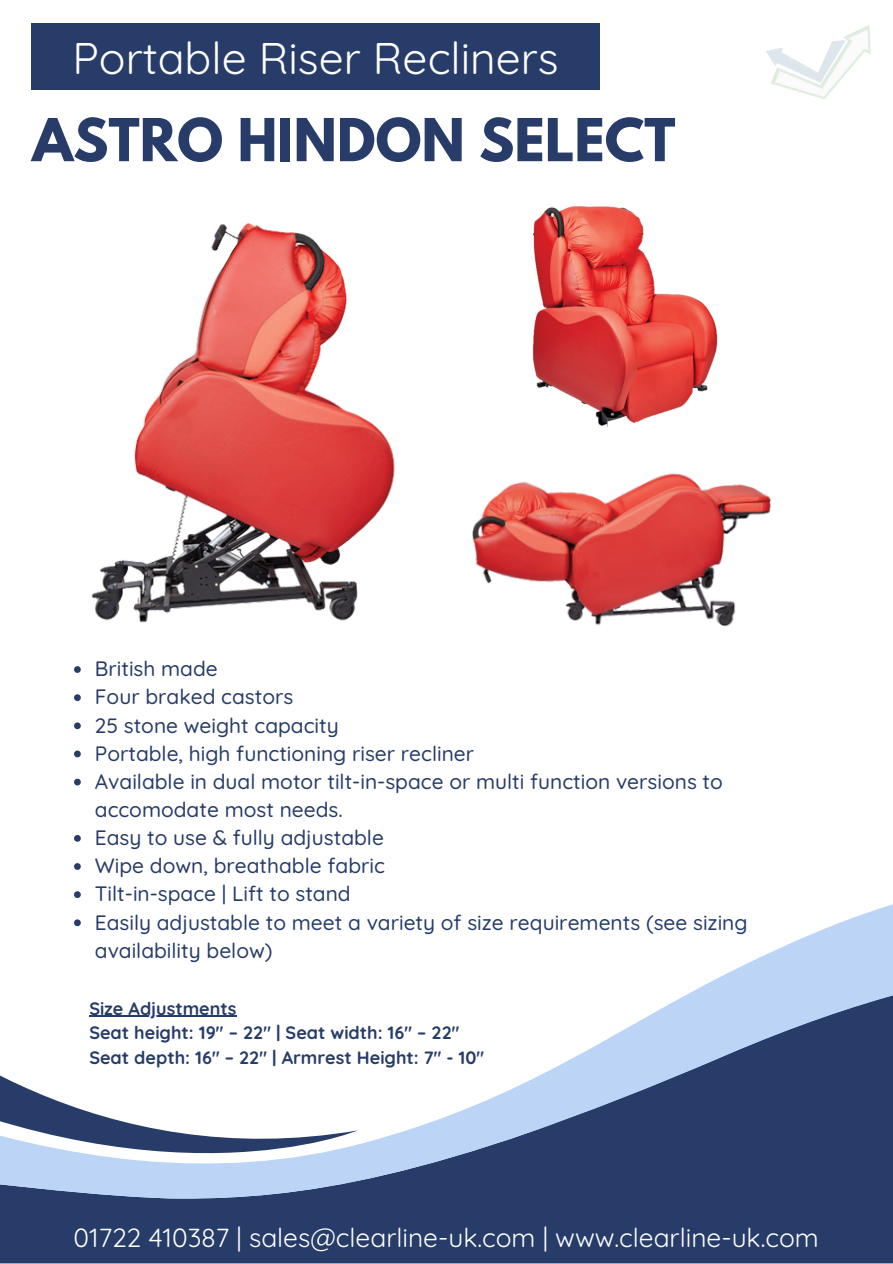
<style>
.page{position:relative;width:893px;height:1264px;background:#fff}
.page>*{position:absolute;margin:0;border:0;box-sizing:border-box;transform-origin:0 0}
.t1{font:700 52.35px "League Spartan";color:#273c69}
.t2{font:44.25px "Quicksand";color:#fff}
.t3{font:26.25px "Quicksand";color:#fff}
.t4{font:500 20.85px/28.2px "Quicksand";color:#273c69}
.t5{font:700 18px "Quicksand";color:#273c69}
</style>
<div class="page">
<img style="left:532px;top:206px;width:186px;height:221px">
<img style="left:76px;top:223px;width:319px;height:507px">
<img style="left:472px;top:473px;width:300px;height:154px">
<div style="left:0;top:1198px;width:892px;height:65px;background:#273c69"></div>
<svg style="left:76px;top:904px;width:816px;height:294px"></svg>
<svg style="left:0;top:976px;width:358px;height:236px"></svg>
<svg style="left:527px;top:967px;width:365px;height:166px"></svg>
<svg style="left:74px;top:666px;width:7px;height:7px"></svg>
<svg style="left:74px;top:694px;width:7px;height:7px"></svg>
<svg style="left:74px;top:722px;width:7px;height:7px"></svg>
<svg style="left:74px;top:750px;width:7px;height:7px"></svg>
<svg style="left:74px;top:778px;width:7px;height:7px"></svg>
<svg style="left:74px;top:835px;width:7px;height:6px"></svg>
<svg style="left:74px;top:863px;width:7px;height:6px"></svg>
<svg style="left:74px;top:891px;width:7px;height:7px"></svg>
<svg style="left:74px;top:919px;width:7px;height:7px"></svg>
<hr style="left:89px;top:1015px;width:147px;height:1px;background:#273c69">
<div style="left:32px;top:23px;width:567px;height:66px;background:#273c69"></div>
<div style="left:58px;top:1213px;width:776px;height:48px;background:#273c69"></div>
<img style="left:766px;top:25px;width:105px;height:74px">
<p class="t2" style="left:73px;top:30px;width:487px">Portable Riser Recliners</p>
<p class="t1" style="left:32px;top:114px;width:644px">ASTRO HINDON SELECT</p>
<h1 class="t4" style="left:95px;top:654px;width:124px">British made</h1>
<p class="t4" style="left:95px;top:682px;width:200px">Four braked castors</p>
<p class="t4" style="left:95px;top:710px;width:245px">25 stone weight capacity</p>
<p class="t4" style="left:95px;top:738px;width:381px">Portable, high functioning riser recliner</p>
<p class="t4" style="left:95px;top:767px;width:629px">Available in dual motor tilt-in-space or multi function versions to accomodate most needs.</p>
<p class="t4" style="left:95px;top:823px;width:290px">Easy to use &amp; fully adjustable</p>
<p class="t4" style="left:95px;top:851px;width:291px">Wipe down, breathable fabric</p>
<p class="t4" style="left:95px;top:879px;width:257px">Tilt-in-space | Lift to stand</p>
<p class="t4" style="left:95px;top:907px;width:654px">Easily adjustable to meet a variety of size requirements (see sizing availability below)</p>
<p class="t5" style="left:89px;top:996px;width:149px">Size Adjustments</p>
<p class="t5" style="left:89px;top:1021px;width:372px">Seat height: 19" – 22" | Seat width: 16" – 22"</p>
<p class="t5" style="left:89px;top:1046px;width:396px">Seat depth: 16" – 22" | Armrest Height: 7" - 10"</p>
<p class="t3" style="left:74px;top:1220px;width:746px">01722 410387 | sales@clearline-uk.com | www.clearline-uk.com</p>
</div>
